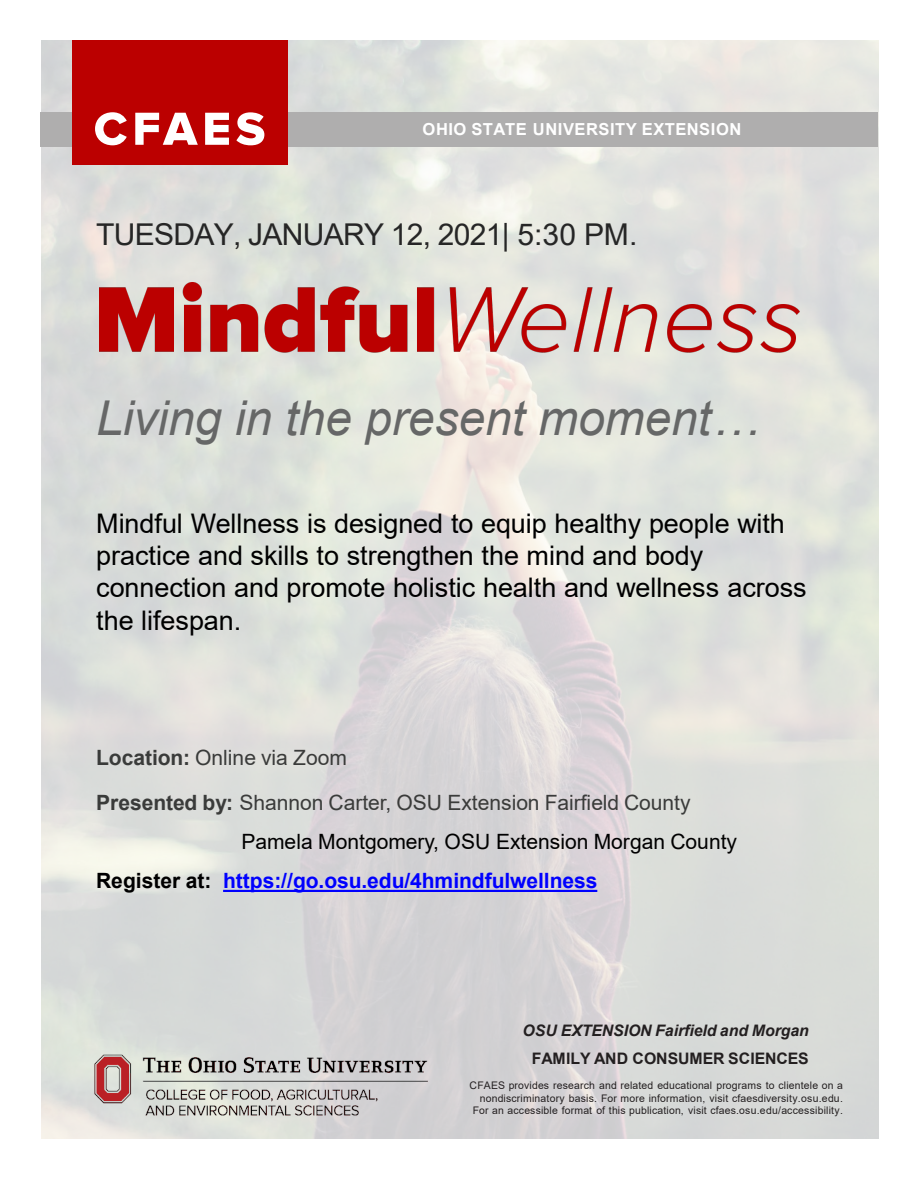
<style>
.page{position:relative;width:918px;height:1188px;background:#fff}
.page>*{position:absolute;margin:0;border:0;box-sizing:border-box;transform-origin:0 0}
.t1{font:italic 48px "Arial";color:#666767}
.t2{font:30px "Arial";letter-spacing:-.025em;color:#262626}
.t3{font:27px/32.4px "Arial";letter-spacing:-.005em;color:#000}
.t4{font:21px "Arial";color:#3a3b3a}
.t5{font:700 21px "Arial";letter-spacing:-.005em;color:#00f}
.t6{font:21px "Arial";color:#000}
.t7{font:700 16.5px "Arial";letter-spacing:.03em;color:#fff}
.t8{font:italic 700 15.9px "Arial";letter-spacing:-.005em;color:#231f20}
.t9{font:700 15.9px "Arial";letter-spacing:-.005em;color:#231f20}
.t10{font:10.5px/12.6px "Arial";letter-spacing:.015em;color:#231f20;text-align:right}
.s1{font-weight:700}
.s2{color:#000}
</style>
<div class="page">
<img style="left:41px;top:40px;width:837px;height:1098px">
<img style="left:91px;top:1050px;width:338px;height:69px">
<div style="left:40px;top:112px;width:59px;height:35px;background:#afaeae"></div>
<div style="left:258px;top:112px;width:620px;height:35px;background:#afaeae"></div>
<div style="left:72px;top:40px;width:215px;height:125px;background:#b00"></div>
<svg style="left:95px;top:112px;width:32px;height:33px"></svg>
<svg style="left:135px;top:113px;width:63px;height:32px"></svg>
<svg style="left:205px;top:113px;width:24px;height:32px"></svg>
<svg style="left:236px;top:112px;width:28px;height:33px"></svg>
<svg style="left:223px;top:890px;width:374px;height:2px"></svg>
<img style="left:99px;top:283px;width:701px;height:69px">
<p class="t7" style="left:423px;top:117px;width:320px">OHIO STATE UNIVERSITY EXTENSION</p>
<h2 class="t2" style="left:96px;top:213px;width:543px">TUESDAY, JANUARY 12, 2021| 5:30 PM.</h2>
<p class="t1" style="left:96px;top:387px;width:665px">Living in the present moment…</p>
<p class="t3" style="left:96px;top:507px;width:712px">Mindful Wellness is designed to equip healthy people with practice and skills to strengthen the mind and body connection and promote holistic health and wellness across the lifespan.</p>
<p class="t4" style="left:96px;top:744px;width:252px"><span class="s1">Location:</span> Online via Zoom</p>
<p class="t4" style="left:96px;top:788px;width:596px"><span class="s1">Presented by:</span> Shannon Carter, OSU Extension Fairfield County</p>
<p class="t6" style="left:241px;top:827px;width:497px">Pamela Montgomery, OSU Extension Morgan County</p>
<p class="t5" style="left:96px;top:865px;width:503px"><span class="s2">Register at:</span> https://go.osu.edu/4hmindfulwellness</p>
<p class="t8" style="left:523px;top:1020px;width:288px">OSU EXTENSION Fairfield and Morgan</p>
<p class="t9" style="left:532px;top:1047px;width:278px">FAMILY AND CONSUMER SCIENCES</p>
<p class="t10" style="left:470px;top:1079px;width:375px">CFAES provides research and related educational programs to clientele on a nondiscriminatory basis. For more information, visit cfaesdiversity.osu.edu.<br>For an accessible format of this publication, visit cfaes.osu.edu/accessibility.</p>
</div>
